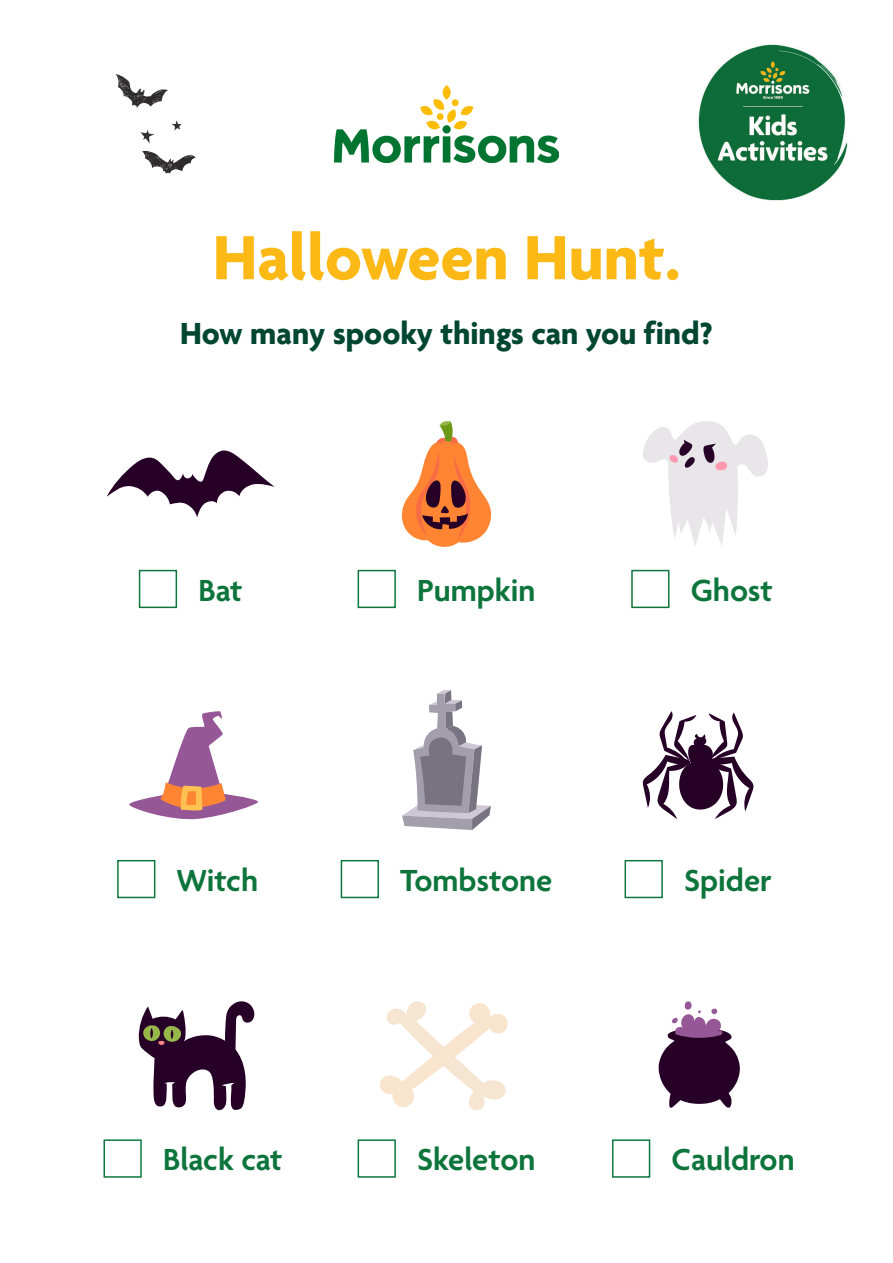
<style>
.page{position:relative;width:893px;height:1263px;background:#fff}
.page>*{position:absolute;margin:0;border:0;box-sizing:border-box;transform-origin:0 0}
.t1{font:700 67.5px "Morrisons Agenda";color:#fcb814}
.t2{font:600 33px "Morrisons Agenda";color:#0d753c}
.t3{font:700 33px "Morrisons Agenda";color:#004630}
</style>
<div class="page">
<img style="left:698px;top:44px;width:150px;height:157px">
<img style="left:334px;top:86px;width:225px;height:77px">
<div style="left:139px;top:570px;width:38px;height:38px;border:2px solid #0e773d"></div>
<div style="left:358px;top:570px;width:38px;height:38px;border:2px solid #0e773d"></div>
<div style="left:631px;top:570px;width:38px;height:38px;border:2px solid #0e773d"></div>
<div style="left:117px;top:860px;width:38px;height:38px;border:2px solid #0e773d"></div>
<div style="left:341px;top:860px;width:38px;height:38px;border:2px solid #0e773d"></div>
<div style="left:625px;top:860px;width:38px;height:38px;border:2px solid #0e773d"></div>
<div style="left:103px;top:1139px;width:39px;height:39px;border:2px solid #0e773d"></div>
<div style="left:358px;top:1139px;width:38px;height:39px;border:2px solid #0e773d"></div>
<div style="left:612px;top:1139px;width:38px;height:39px;border:2px solid #0e773d"></div>
<img style="left:115px;top:74px;width:81px;height:100px">
<svg style="left:401px;top:421px;width:91px;height:126px"></svg>
<svg style="left:658px;top:1001px;width:82px;height:107px"></svg>
<svg style="left:107px;top:450px;width:168px;height:67px"></svg>
<svg style="left:643px;top:711px;width:111px;height:108px"></svg>
<svg style="left:138px;top:1001px;width:116px;height:109px"></svg>
<svg style="left:380px;top:1001px;width:128px;height:109px"></svg>
<svg style="left:129px;top:711px;width:129px;height:109px"></svg>
<svg style="left:643px;top:421px;width:125px;height:125px"></svg>
<svg style="left:402px;top:690px;width:89px;height:140px"></svg>
<p class="t1" style="left:213px;top:216px;width:469px">Halloween Hunt.</p>
<p class="t3" style="left:180px;top:313px;width:534px">How many spooky things can you find?</p>
<p class="t2" style="left:198px;top:570px;width:46px">Bat</p>
<p class="t2" style="left:417px;top:570px;width:120px">Pumpkin</p>
<p class="t2" style="left:691px;top:570px;width:84px">Ghost</p>
<p class="t2" style="left:177px;top:860px;width:83px">Witch</p>
<p class="t2" style="left:400px;top:860px;width:154px">Tombstone</p>
<p class="t2" style="left:684px;top:860px;width:89px">Spider</p>
<p class="t2" style="left:163px;top:1139px;width:121px">Black cat</p>
<p class="t2" style="left:417px;top:1139px;width:120px">Skeleton</p>
<p class="t2" style="left:671px;top:1139px;width:125px">Cauldron</p>
</div>
